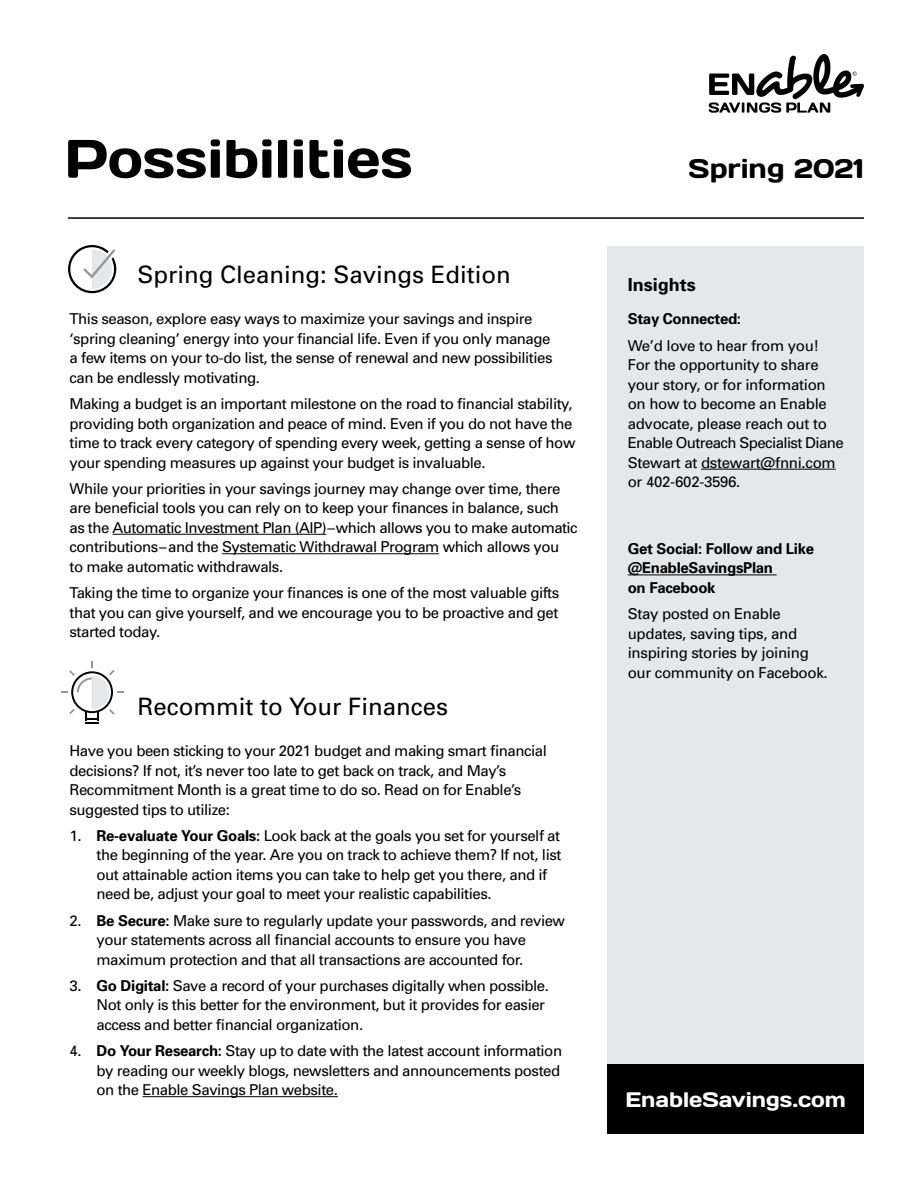
<style>
.page{position:relative;width:918px;height:1188px;background:#fff}
.page>*{position:absolute;margin:0;border:0;box-sizing:border-box;transform-origin:0 0}
.t1{font:54px "Days";color:#000}
.t2{font:27px "Days";color:#000}
.t3{font:24px "Univers";color:#000}
.t4{font:21px "Days";color:#fff}
.t5{font:700 18px "Univers";color:#000}
.t6{font:15px/19.5px "Univers";letter-spacing:-.03em;color:#000}
.t7{font:700 15px/19.5px "Univers";letter-spacing:-.02em;color:#000}
.s1{font-weight:700}
</style>
<div class="page">
<div style="left:608px;top:246px;width:256px;height:819px;background:#e6e7e8"></div>
<svg style="left:709px;top:54px;width:155px;height:59px"></svg>
<div style="left:608px;top:1065px;width:256px;height:69px;background:#000"></div>
<hr style="left:68px;top:217px;width:796px;height:2px;background:#000">
<hr style="left:701px;top:469px;width:135px;height:1px;background:#000">
<hr style="left:628px;top:574px;width:149px;height:1px;background:#000">
<svg style="left:68px;top:245px;width:48px;height:48px"></svg>
<hr style="left:113px;top:534px;width:213px;height:1px;background:#000">
<hr style="left:222px;top:553px;width:217px;height:1px;background:#000">
<hr style="left:143px;top:1096px;width:195px;height:1px;background:#000">
<svg style="left:61px;top:661px;width:62px;height:63px"></svg>
<h1 class="t1" style="left:64px;top:124px;width:350px">Possibilities</h1>
<h3 class="t3" style="left:137px;top:260px;width:375px">Spring Cleaning: Savings Edition</h3>
<p class="t6" style="left:70px;top:309px;width:485px">This season, explore easy ways to maximize your savings and inspire ‘spring cleaning’ energy into your financial life. Even if you only manage a few items on your to-do list, the sense of renewal and new possibilities can be endlessly motivating.</p>
<p class="t6" style="left:70px;top:394px;width:507px">Making a budget is an important milestone on the road to financial stability, providing both organization and peace of mind. Even if you do not have the time to track every category of spending every week, getting a sense of how your spending measures up against your budget is invaluable.</p>
<p class="t6" style="left:70px;top:478px;width:510px">While your priorities in your savings journey may change over time, there are beneficial tools you can rely on to keep your finances in balance, such as the Automatic Investment Plan (AIP)–which allows you to make automatic contributions–and the Systematic Withdrawal Program which allows you<br>to make automatic withdrawals.</p>
<p class="t6" style="left:70px;top:583px;width:491px;text-align:justify">Taking the time to organize your finances is one of the most valuable gifts that you can give yourself, and we encourage you to be proactive and get started today.</p>
<h3 class="t3" style="left:137px;top:692px;width:312px">Recommit to Your Finances</h3>
<p class="t6" style="left:70px;top:741px;width:479px">Have you been sticking to your 2021 budget and making smart financial decisions? If not, it’s never too late to get back on track, and May’s Recommitment Month is a great time to do so. Read on for Enable’s suggested tips to utilize:</p>
<p class="t6" style="left:97px;top:826px;width:466px;text-indent:-27px">1. <span class="s1">Re-evaluate Your Goals:</span> Look back at the goals you set for yourself at the beginning of the year. Are you on track to achieve them? If not, list out attainable action items you can take to help get you there, and if need be, adjust your goal to meet your realistic capabilities.</p>
<p class="t6" style="left:97px;top:910px;width:470px;text-indent:-27px">2. <span class="s1">Be Secure:</span> Make sure to regularly update your passwords, and review your statements across all financial accounts to ensure you have maximum protection and that all transactions are accounted for.</p>
<p class="t6" style="left:97px;top:976px;width:454px;text-indent:-27px">3. <span class="s1">Go Digital:</span> Save a record of your purchases digitally when possible.<br>Not only is this better for the environment, but it provides for easier access and better financial organization.</p>
<p class="t6" style="left:97px;top:1041px;width:467px;text-indent:-27px">4. <span class="s1">Do Your Research:</span> Stay up to date with the latest account information by reading our weekly blogs, newsletters and announcements posted on the Enable Savings Plan website.</p>
<h2 class="t2" style="left:689px;top:151px;width:177px">Spring 2021</h2>
<p class="t5" style="left:628px;top:273px;width:70px">Insights</p>
<p class="t7" style="left:628px;top:309px;width:115px">Stay Connected:</p>
<p class="t6" style="left:628px;top:335px;width:218px">We’d love to hear from you!<br>For the opportunity to share your story, or for information on how to become an Enable advocate, please reach out to<br>Enable Outreach Specialist Diane<br>Stewart at dstewart@fnni.com or 402-602-3596.</p>
<p class="t7" style="left:628px;top:538px;width:188px">Get Social: Follow and Like @EnableSavingsPlan<br>on Facebook</p>
<p class="t6" style="left:628px;top:604px;width:202px">Stay posted on Enable updates, saving tips, and inspiring stories by joining our community on Facebook.</p>
<h3 class="t4" style="left:626px;top:1086px;width:222px">EnableSavings.com</h3>
</div>
